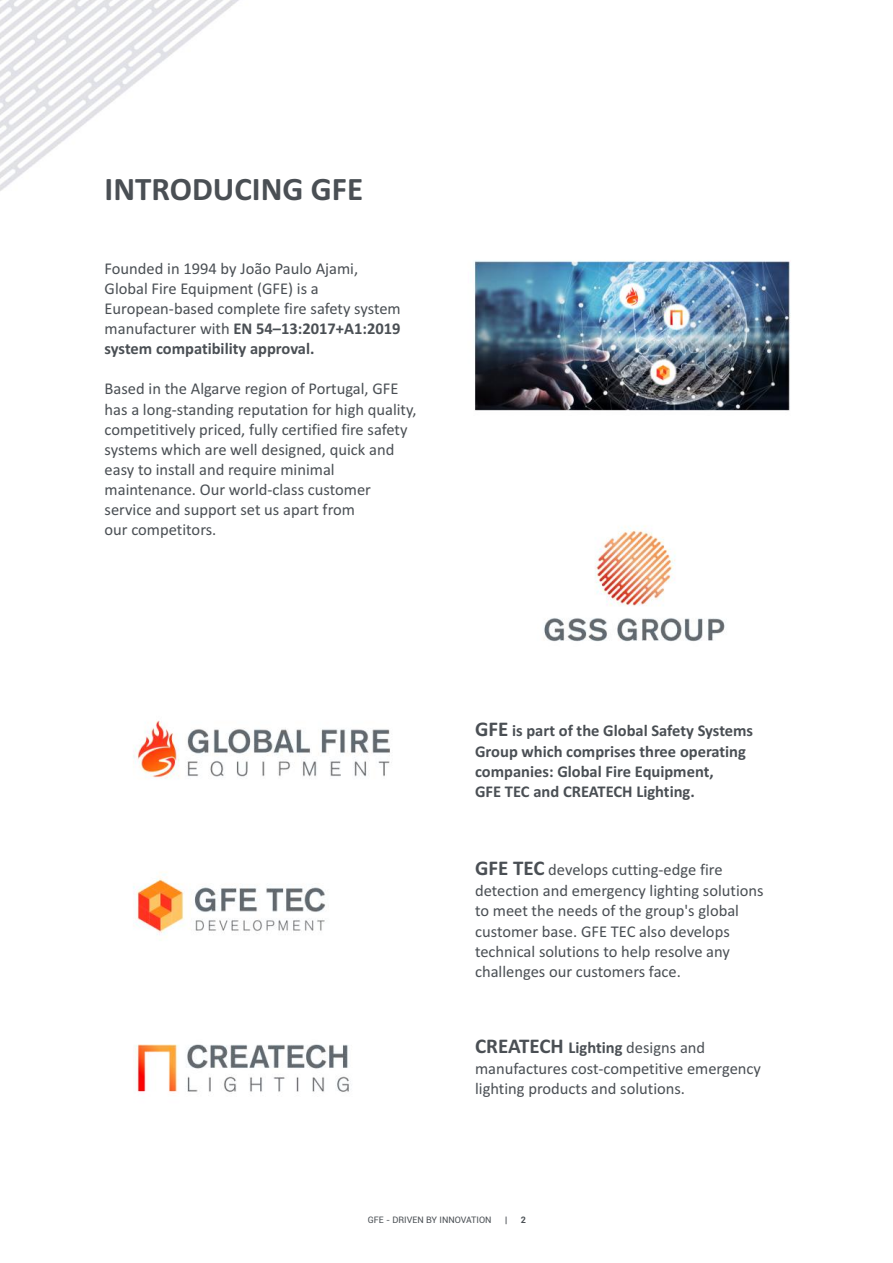
<style>
.page{position:relative;width:893px;height:1263px;background:#fff}
.page>*{position:absolute;margin:0;border:0;box-sizing:border-box;transform-origin:0 0}
.t1{font:700 33px "Calibri";color:#4a4f54}
.t2{font:16.5px/20.1px "Calibri";color:#4a4f54}
.t3{font:700 16.5px/20.5px "Calibri";color:#4a4f54}
.t4{font:9px "Roboto";color:#4a4f54}
.t5{font:700 9px "Roboto";color:#4a4f54}
.s1{font-weight:700}
.s2{font-size:21px}
.s3{font-weight:700;font-size:21px}
</style>
<div class="page">
<img style="left:0;top:0;width:791px;height:1092px">
<h1 class="t1" style="left:105px;top:175px;width:260px">INTRODUCING GFE</h1>
<p class="t2" style="left:105px;top:259px;width:298px">Founded in 1994 by João Paulo Ajami, Global Fire Equipment (GFE) is a European-based complete fire safety system manufacturer with <span class="s1">EN 54–13:2017+A1:2019 system compatibility approval.</span></p>
<p class="t2" style="left:105px;top:380px;width:313px">Based in the Algarve region of Portugal, GFE has a long-standing reputation for high quality, competitively priced, fully certified fire safety systems which are well designed, quick and easy to install and require minimal maintenance. Our world-class customer service and support set us apart from<br>our competitors.</p>
<p class="t3" style="left:475px;top:721px;width:280px"><span class="s2">GFE</span> is part of the Global Safety Systems Group which comprises three operating companies: Global Fire Equipment,<br>GFE TEC and CREATECH Lighting.</p>
<p class="t2" style="left:475px;top:860px;width:290px"><span class="s3">GFE TEC</span> develops cutting-edge fire detection and emergency lighting solutions to meet the needs of the group's global customer base. GFE TEC also develops technical solutions to help resolve any challenges our customers face.</p>
<p class="t2" style="left:475px;top:1038px;width:287px;line-height:20.7px"><span class="s3">CREATECH</span> <span class="s1">Lighting</span> designs and manufactures cost-competitive emergency lighting products and solutions.</p>
<p class="t4" style="left:368px;top:1217px;width:125px">GFE - DRIVEN BY INNOVATION</p>
<p class="t4" style="left:505px;top:1217px;width:4px">|</p>
<p class="t5" style="left:521px;top:1217px;width:7px">2</p>
</div>
